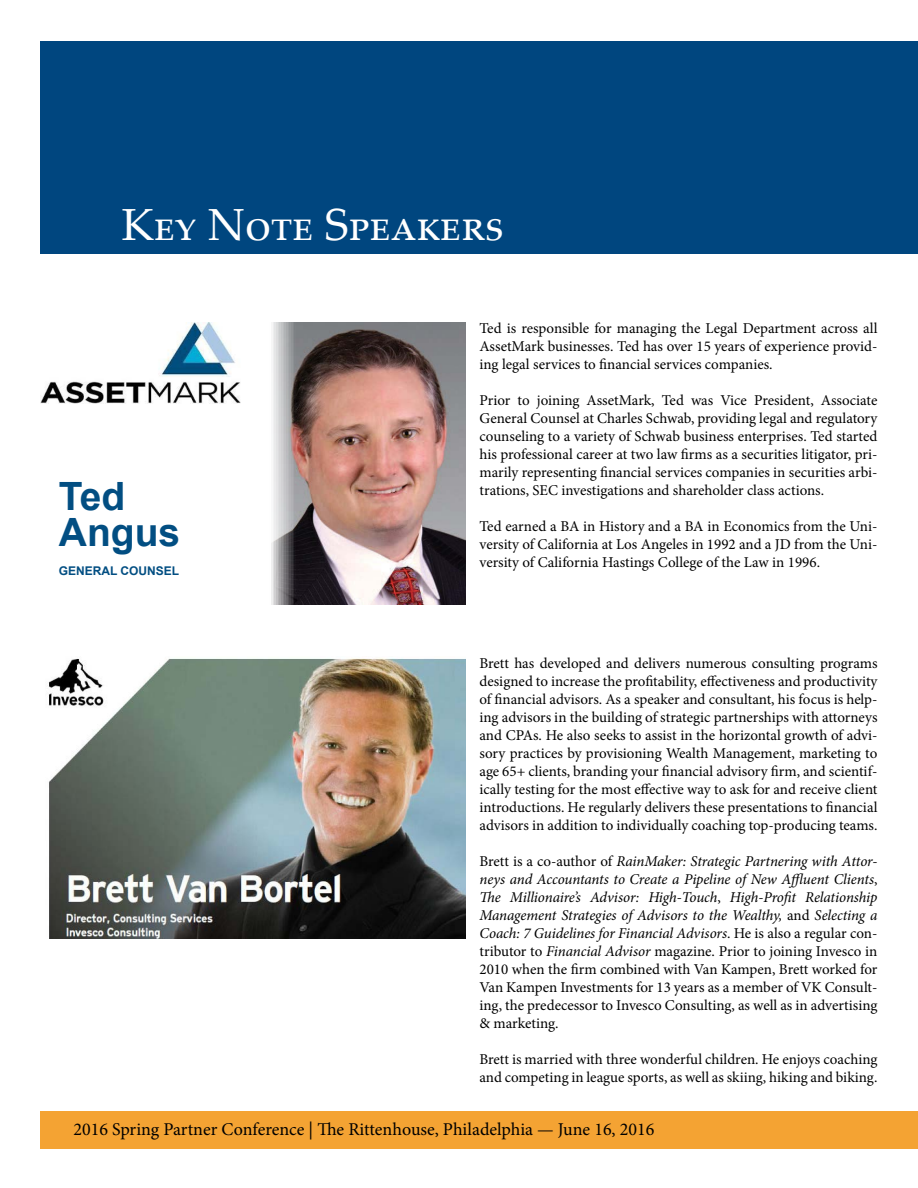
<style>
.page{position:relative;width:918px;height:1188px;background:#fff}
.page>*{position:absolute;margin:0;border:0;box-sizing:border-box;transform-origin:0 0}
.t1{font:45px "Palatino Linotype";color:#fff}
.t2{font:700 39px/36px "Arial";color:#024e82}
.t3{font:18px "Minion Pro";color:#000}
.t4{font:15px/18px "Minion Pro";color:#000;text-align:justify}
.t5{font:700 12px "Arial";color:#024e82}
.s1{font-style:italic}
</style>
<div class="page">
<div style="left:40px;top:42px;width:878px;height:212px;background:#00467f"></div>
<div style="left:40px;top:1112px;width:878px;height:37px;background:#f4a333"></div>
<img style="left:271px;top:323px;width:195px;height:282px">
<img style="left:48px;top:658px;width:418px;height:281px">
<img style="left:40px;top:323px;width:200px;height:81px">
<h1 class="t1" style="left:122px;top:193px;width:384px">Key Note Speakers</h1>
<h2 class="t2" style="left:59px;top:480px;width:123px">Ted<br>Angus</h2>
<p class="t5" style="left:59px;top:563px;width:122px">GENERAL COUNSEL</p>
<p class="t4" style="left:480px;top:319px;width:399px">Ted is responsible for managing the Legal Department across all AssetMark businesses. Ted has over 15 years of experience provid&shy;ing legal services to financial services companies.</p>
<p class="t4" style="left:480px;top:391px;width:399px">Prior to joining AssetMark, Ted was Vice President, Associate General Counsel at Charles Schwab, providing legal and regulatory counseling to a variety of Schwab business enterprises. Ted started his professional career at two law firms as a securities litigator, pri&shy;marily representing financial services companies in securities arbi&shy;trations, SEC investigations and shareholder class actions.</p>
<p class="t4" style="left:480px;top:517px;width:400px">Ted earned a BA in History and a BA in Economics from the Uni&shy;versity of California at Los Angeles in 1992 and a JD from the Uni&shy;versity of California Hastings College of the Law in 1996.</p>
<p class="t4" style="left:480px;top:654px;width:400px">Brett has developed and delivers numerous consulting programs designed to increase the profitability, effectiveness and productivity of financial advisors. As a speaker and consultant, his focus is help&shy;ing advisors in the building of strategic partnerships with attorneys and CPAs. He also seeks to assist in the horizontal growth of advi&shy;sory practices by provisioning Wealth Management, marketing to age 65+ clients, branding your financial advisory firm, and scientif&shy;ically testing for the most effective way to ask for and receive client introductions. He regularly delivers these presentations to financial advisors in addition to individually coaching top-producing teams.</p>
<p class="t4" style="left:480px;top:852px;width:400px">Brett is a co-author of <span class="s1">RainMaker: Strategic Partnering with Attor&shy;neys and Accountants to Create a Pipeline of New Affluent Clients</span>, <span class="s1">The Millionaire’s Advisor: High-Touch</span>, <span class="s1">High-Profit Relationship Management Strategies of Advisors to the Wealthy,</span> and <span class="s1">Selecting a Coach: 7 Guidelines for Financial Advisors</span>. He is also a regular con&shy;tributor to <span class="s1">Financial Advisor</span> magazine. Prior to joining Invesco in 2010 when the firm combined with Van Kampen, Brett worked for Van Kampen Investments for 13 years as a member of VK Consult&shy;ing, the predecessor to Invesco Consulting, as well as in advertising &amp; marketing.</p>
<p class="t4" style="left:480px;top:1050px;width:400px">Brett is married with three wonderful children. He enjoys coaching and competing in league sports, as well as skiing, hiking and biking.</p>
<p class="t3" style="left:73px;top:1117px;width:582px">2016 Spring Partner Conference | The Rittenhouse, Philadelphia — June 16, 2016</p>
</div>
